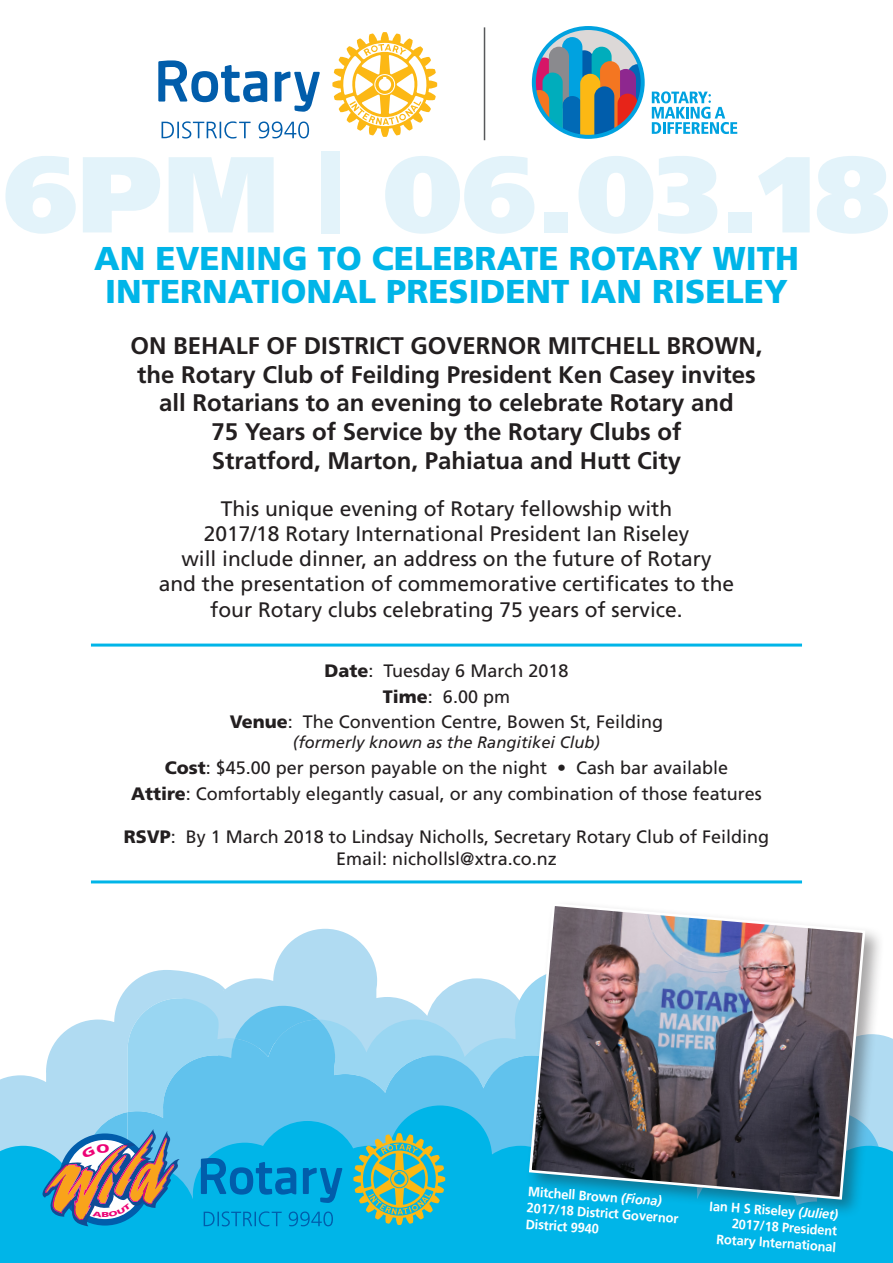
<style>
.page{position:relative;width:893px;height:1263px;background:#fff}
.page>*{position:absolute;margin:0;border:0;box-sizing:border-box;transform-origin:0 0}
.t1{font:900 107.85px "Frutiger";color:#e3f3fa}
.t2{font:900 33px/33px "Frutiger";color:#00b5e8;text-align:center}
.t3{font:700 24px/28.8px "Frutiger";color:#231f20;text-align:center}
.t4{font:21px/25.2px "Frutiger";color:#231f20;text-align:center}
.t5{font:18px/21.6px "Frutiger";color:#231f20;text-align:center}
.t6{font:italic 16.5px "Frutiger";color:#231f20}
.t7{font:700 13.5px "Frutiger";color:#fff;scale:.95 1}
.s1{font-weight:900}
.s2{font-style:italic}
</style>
<div class="page">
<svg style="left:0;top:988px;width:127px;height:117px;fill:#b0dbf2"></svg>
<svg style="left:274px;top:929px;width:619px;height:176px"></svg>
<svg style="left:127px;top:970px;width:398px;height:49px;fill:#b0dbf2"></svg>
<svg style="left:235px;top:1006px;width:290px;height:13px;background:#a3d7f1"></svg>
<svg style="left:126px;top:1019px;width:399px;height:86px;background:#7dcbef"></svg>
<svg style="left:0;top:1105px;width:893px;height:158px;background:#1ab9e9"></svg>
<svg style="left:204px;top:1211px;width:129px;height:15px;background:#009fd9"></svg>
<svg style="left:201px;top:1158px;width:141px;height:45px;background:#0096d3"></svg>
<svg style="left:353px;top:1133px;width:92px;height:92px;background:#67b695"></svg>
<div style="left:525px;top:899px;width:360px;height:320px;background:#231f20;opacity:.4"></div>
<img style="left:527px;top:902px;width:340px;height:299px">
<hr style="left:91px;top:643px;width:711px;height:3px;background:#00b5e8">
<hr style="left:91px;top:880px;width:711px;height:3px;background:#00b5e8">
<svg style="left:162px;top:121px;width:147px;height:18px"></svg>
<svg style="left:158px;top:60px;width:162px;height:52px"></svg>
<svg style="left:332px;top:32px;width:105px;height:105px"></svg>
<svg style="left:532px;top:26px;width:113px;height:113px"></svg>
<svg style="left:652px;top:91px;width:85px;height:43px"></svg>
<hr style="left:484px;top:27px;width:1px;height:113px;background:#57585a">
<svg style="left:43px;top:1129px;width:136px;height:97px;background:#7e9aa5"></svg>
<p class="t1" style="left:4px;top:129px;width:887px">6PM | 06.03.18</p>
<p class="t2" style="left:94px;top:242px;width:706px">AN EVENING TO CELEBRATE ROTARY WITH<br>INTERNATIONAL PRESIDENT IAN RISELEY</p>
<p class="t3" style="left:130px;top:331px;width:634px">ON BEHALF OF DISTRICT GOVERNOR MITCHELL BROWN, the Rotary Club of Feilding President Ken Casey invites all Rotarians to an evening to celebrate Rotary and<br>75 Years of Service by the Rotary Clubs of<br>Stratford, Marton, Pahiatua and Hutt City</p>
<p class="t4" style="left:159px;top:496px;width:577px">This unique evening of Rotary fellowship with<br>2017/18 Rotary International President Ian Riseley<br>will include dinner, an address on the future of Rotary<br>and the presentation of commemorative certificates to the four Rotary clubs celebrating 75 years of service.</p>
<p class="t5" style="left:325px;top:659px;width:245px"><span class="s1">Date</span>: Tuesday 6 March 2018</p>
<p class="t5" style="left:383px;top:685px;width:129px"><span class="s1">Time</span>: 6.00 pm</p>
<p class="t5" style="left:230px;top:711px;width:435px"><span class="s1">Venue</span>: The Convention Centre, Bowen St, Feilding</p>
<p class="t6" style="left:293px;top:733px;width:309px">(formerly known as the Rangitikei Club)</p>
<p class="t5" style="left:165px;top:757px;width:565px"><span class="s1">Cost</span>: $45.00 per person payable on the night • Cash bar available</p>
<p class="t5" style="left:131px;top:783px;width:632px"><span class="s1">Attire</span>: Comfortably elegantly casual, or any combination of those features</p>
<p class="t5" style="left:124px;top:826px;width:647px"><span class="s1">RSVP</span>: By 1 March 2018 to Lindsay Nicholls, Secretary Rotary Club of Feilding<br>Email: nichollsl@xtra.co.nz</p>
<p class="t7" style="left:529px;top:1183px;width:142px;rotate:4deg">Mitchell Brown <span class="s2">(Fiona)</span></p>
<p class="t7" style="left:527px;top:1200px;width:161px;rotate:4deg">2017/18 District Governor</p>
<p class="t7" style="left:526px;top:1216px;width:79px;rotate:4deg">District 9940</p>
<p class="t7" style="left:710px;top:1198px;width:137px;rotate:4deg">Ian H S Riseley <span class="s2">(Juliet)</span></p>
<p class="t7" style="left:732px;top:1216px;width:112px;rotate:4deg">2017/18 President</p>
<p class="t7" style="left:717px;top:1231px;width:127px;rotate:4deg">Rotary International</p>
</div>
